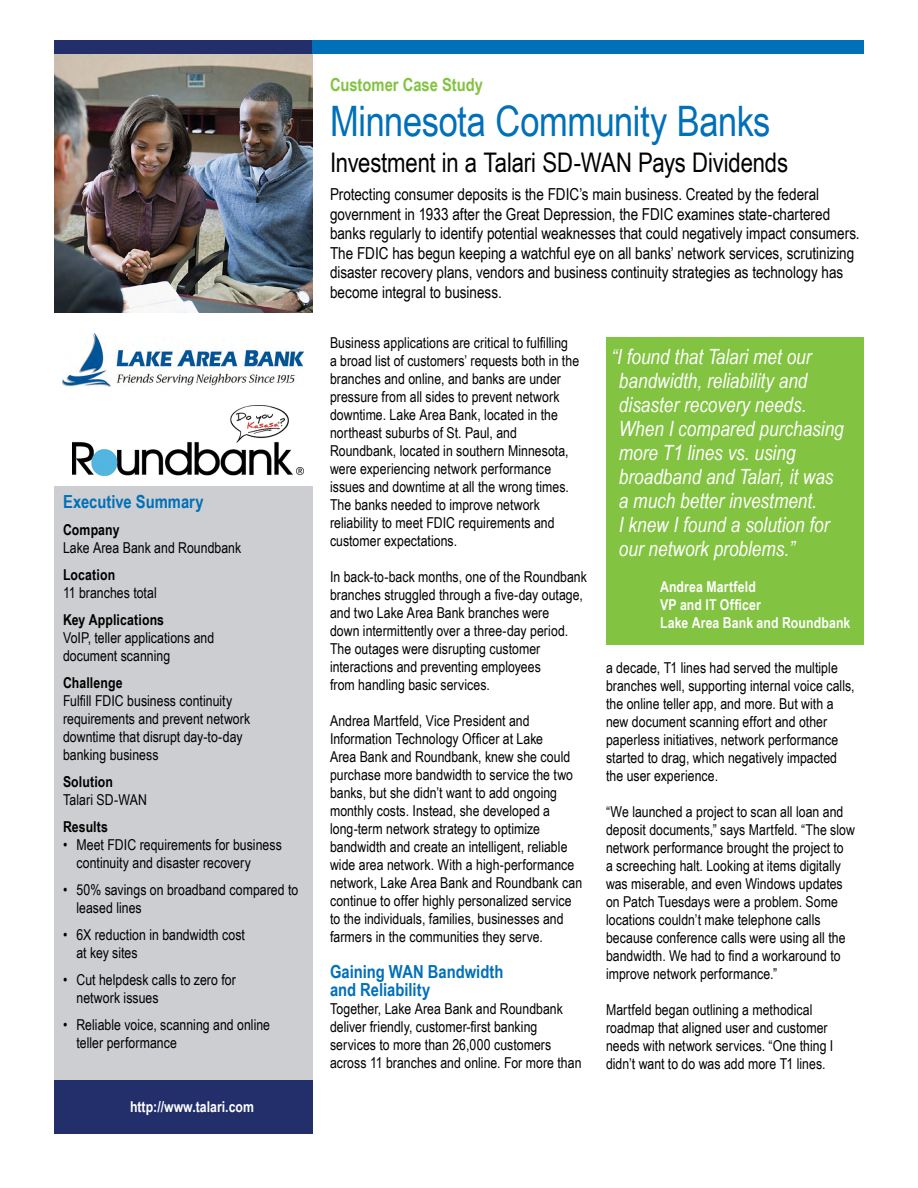
<style>
.page{position:relative;width:918px;height:1188px;background:#fff}
.page>*{position:absolute;margin:0;border:0;box-sizing:border-box;transform-origin:0 0}
.t1{font:42px "Arial Narrow";letter-spacing:-.01em;color:#0070b9}
.t2{font:27px "Arial Narrow";letter-spacing:-.01em;color:#000}
.t3{font:italic 21px/24px "Arial Narrow";color:#fff}
.t4{font:700 18px/18px "Arial Narrow";color:#0070b9}
.t5{font:700 18px "Arial Narrow";color:#82c341}
.t6{font:16.5px/19.5px "Arial Narrow";color:#000}
.t7{font:15px/18px "Arial Narrow";letter-spacing:.005em;color:#000}
.t8{font:700 15px/18px "Arial Narrow";letter-spacing:.005em;color:#fff}
.t9{font:700 15px "Arial Narrow";letter-spacing:.01em;color:#000}
</style>
<div class="page">
<div style="left:54px;top:1080px;width:258px;height:54px;background:#232f6b"></div>
<div style="left:54px;top:40px;width:258px;height:14px;background:#232f6b"></div>
<div style="left:312px;top:40px;width:552px;height:14px;background:#0070b9"></div>
<div style="left:54px;top:486px;width:258px;height:594px;background:#cdced1"></div>
<img style="left:54px;top:54px;width:258px;height:258px">
<img style="left:63px;top:334px;width:240px;height:52px">
<img style="left:73px;top:405px;width:230px;height:70px">
<div style="left:606px;top:338px;width:258px;height:307px;background:#82c341"></div>
<p class="t4" style="left:63px;top:492px;width:142px">Executive Summary</p>
<p class="t9" style="left:63px;top:518px;width:58px">Company</p>
<p class="t7" style="left:63px;top:538px;width:180px">Lake Area Bank and Roundbank</p>
<p class="t9" style="left:63px;top:563px;width:54px">Location</p>
<p class="t7" style="left:63px;top:583px;width:95px">11 branches total</p>
<p class="t9" style="left:63px;top:608px;width:103px">Key Applications</p>
<p class="t7" style="left:63px;top:628px;width:153px">VoIP, teller applications and document scanning</p>
<p class="t9" style="left:63px;top:671px;width:61px">Challenge</p>
<p class="t7" style="left:63px;top:691px;width:189px">Fulfill FDIC business continuity requirements and prevent network downtime that disrupt day-to-day banking business</p>
<p class="t9" style="left:63px;top:770px;width:52px">Solution</p>
<p class="t7" style="left:63px;top:790px;width:86px">Talari SD-WAN</p>
<p class="t9" style="left:63px;top:815px;width:47px">Results</p>
<p class="t7" style="left:76px;top:835px;width:207px;text-indent:-14px">• Meet FDIC requirements for business continuity and disaster recovery</p>
<p class="t7" style="left:76px;top:880px;width:223px;text-indent:-14px">• 50% savings on broadband compared to leased lines</p>
<p class="t7" style="left:76px;top:925px;width:170px;text-indent:-14px">• 6X reduction in bandwidth cost at key sites</p>
<p class="t7" style="left:76px;top:970px;width:161px;text-indent:-14px">• Cut helpdesk calls to zero for network issues</p>
<p class="t7" style="left:76px;top:1015px;width:195px;text-indent:-14px">• Reliable voice, scanning and online teller performance</p>
<p class="t8" style="left:130px;top:1097px;width:125px">http://www.talari.com</p>
<p class="t5" style="left:330px;top:71px;width:155px">Customer Case Study</p>
<h1 class="t1" style="left:330px;top:90px;width:442px">Minnesota Community Banks</h1>
<h2 class="t2" style="left:330px;top:143px;width:460px">Investment in a Talari SD-WAN Pays Dividends</h2>
<p class="t6" style="left:330px;top:184px;width:531px">Protecting consumer deposits is the FDIC’s main business. Created by the federal government in 1933 after the Great Depression, the FDIC examines state-chartered banks regularly to identify potential weaknesses that could negatively impact consumers.<br>The FDIC has begun keeping a watchful eye on all banks’ network services, scrutinizing disaster recovery plans, vendors and business continuity strategies as technology has become integral to business.</p>
<p class="t7" style="left:330px;top:334px;width:251px">Business applications are critical to fulfilling<br>a broad list of customers’ requests both in the branches and online, and banks are under pressure from all sides to prevent network downtime. Lake Area Bank, located in the northeast suburbs of St. Paul, and Roundbank, located in southern Minnesota, were experiencing network performance issues and downtime at all the wrong times.<br>The banks needed to improve network reliability to meet FDIC requirements and customer expectations.</p>
<p class="t7" style="left:330px;top:568px;width:258px">In back-to-back months, one of the Roundbank branches struggled through a five-day outage, and two Lake Area Bank branches were<br>down intermittently over a three-day period.<br>The outages were disrupting customer interactions and preventing employees<br>from handling basic services.</p>
<p class="t7" style="left:330px;top:712px;width:254px">Andrea Martfeld, Vice President and Information Technology Officer at Lake<br>Area Bank and Roundbank, knew she could purchase more bandwidth to service the two banks, but she didn’t want to add ongoing monthly costs. Instead, she developed a long-term network strategy to optimize bandwidth and create an intelligent, reliable wide area network. With a high-performance network, Lake Area Bank and Roundbank can continue to offer highly personalized service to the individuals, families, businesses and farmers in the communities they serve.</p>
<p class="t4" style="left:330px;top:962px;width:175px">Gaining WAN Bandwidth and Reliability</p>
<p class="t7" style="left:330px;top:1000px;width:253px">Together, Lake Area Bank and Roundbank deliver friendly, customer-first banking services to more than 26,000 customers across 11 branches and online. For more than</p>
<p class="t3" style="left:619px;top:344px;width:226px;text-indent:-8px">“I found that Talari met our bandwidth, reliability and disaster recovery needs.<br>When I compared purchasing more T1 lines vs. using broadband and Talari, it was a much better investment.<br>I knew I found a solution for our network problems.”</p>
<p class="t8" style="left:660px;top:577px;width:192px">Andrea Martfeld<br>VP and IT Officer<br>Lake Area Bank and Roundbank</p>
<p class="t7" style="left:606px;top:658px;width:250px">a decade, T1 lines had served the multiple branches well, supporting internal voice calls, the online teller app, and more. But with a new document scanning effort and other paperless initiatives, network performance started to drag, which negatively impacted the user experience.</p>
<p class="t7" style="left:606px;top:802px;width:250px">“We launched a project to scan all loan and deposit documents,” says Martfeld. “The slow network performance brought the project to<br>a screeching halt. Looking at items digitally was miserable, and even Windows updates on Patch Tuesdays were a problem. Some locations couldn’t make telephone calls because conference calls were using all the bandwidth. We had to find a workaround to improve network performance.”</p>
<p class="t7" style="left:606px;top:1000px;width:229px">Martfeld began outlining a methodical roadmap that aligned user and customer needs with network services. “One thing I didn’t want to do was add more T1 lines.</p>
</div>
